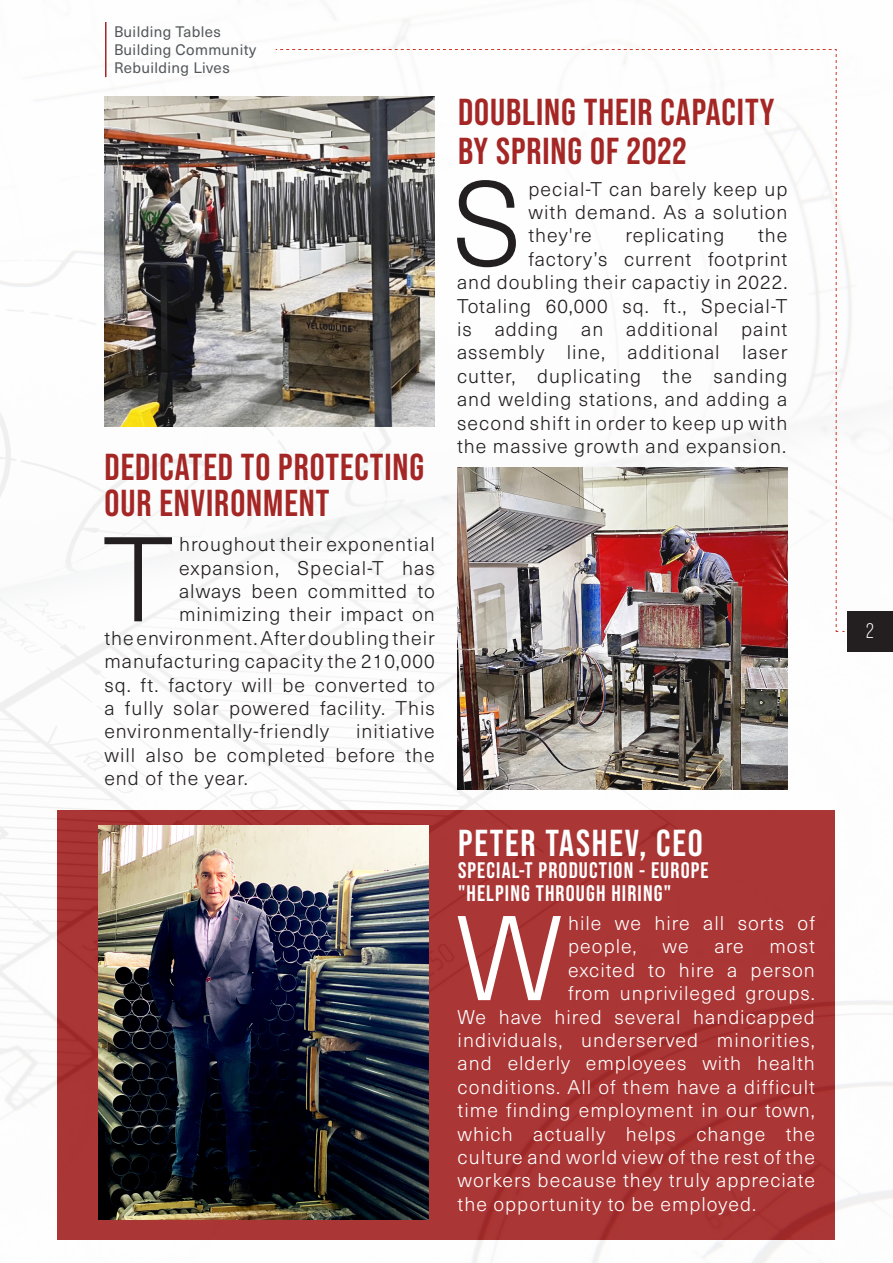
<style>
.page{position:relative;width:893px;height:1263px;background:#fff}
.page>*{position:absolute;margin:0;border:0;box-sizing:border-box;transform-origin:0 0}
.Left_Drop_Caps_3{font:300 118.05px "Neue Haas Unica W1 G";color:#231f20}
.Left_Drop_Caps_3-2{font:300 118.05px "Neue Haas Unica W1 G";color:#fff}
.Left{font:700 37.5px/36px "Bebas Neue Pro";letter-spacing:.025em;color:#a42625}
.t1{font:700 37.5px "Bebas Neue Pro";letter-spacing:.05em;color:#fff}
.t2{font:700 22.5px "Bebas Neue Pro";letter-spacing:.05em;color:#fff}
.t3{font:21px "Bebas Neue Pro";color:#fff}
.Left_Drop_Caps_3-3{font:300 19.5px/23.4px "Neue Haas Unica W1 G";letter-spacing:.05em;color:#231f20;text-align:justify}
.Left_Drop_Caps_3-4{font:300 19.5px/23.4px "Neue Haas Unica W1 G";letter-spacing:.05em;color:#fff}
.t4{font:15px/18px "Neue Haas Unica W1 G";letter-spacing:.025em;color:#525759}
</style>
<div class="page">
<img style="left:0;top:4px;width:893px;height:1259px">
<img style="left:99px;top:826px;width:330px;height:394px">
<div style="left:848px;top:611px;width:45px;height:41px;background:#231f20"></div>
<svg style="left:275px;top:49px;width:570px;height:583px"></svg>
<hr style="left:105px;top:22px;width:1px;height:55px;background:#a42625">
<p class="t4" style="left:114px;top:21px;width:144px">Building Tables<br>Building Community<br>Rebuilding Lives</p>
<p class="Left" style="left:105px;top:449px;width:321px">DEDICATED TO PROTECTING<br>OUR ENVIRONMENT</p>
<p class="Left_Drop_Caps_3" style="left:103px;top:494px;width:71px">T</p>
<p class="Left_Drop_Caps_3-3" style="left:179px;top:531px;width:257px">hroughout their exponential</p>
<p class="Left_Drop_Caps_3-3" style="left:179px;top:555px;width:257px">expansion, Special-T has</p>
<p class="Left_Drop_Caps_3-3" style="left:179px;top:578px;width:257px">always been committed to</p>
<p class="Left_Drop_Caps_3-3" style="left:179px;top:602px;width:257px">minimizing their impact on</p>
<p class="Left_Drop_Caps_3-3" style="left:104px;top:625px;width:332px">the environment. After doubling their</p>
<p class="Left_Drop_Caps_3-3" style="left:104px;top:648px;width:332px">manufacturing capacity the 210,000</p>
<p class="Left_Drop_Caps_3-3" style="left:104px;top:672px;width:332px">sq. ft. factory will be converted to</p>
<p class="Left_Drop_Caps_3-3" style="left:104px;top:695px;width:332px">a fully solar powered facility. This</p>
<p class="Left_Drop_Caps_3-3" style="left:104px;top:719px;width:226px">environmentally-friendly</p>
<p class="Left_Drop_Caps_3-3" style="left:104px;top:719px;width:332px;text-indent:252px">initiative will also be completed before the end of the year.</p>
<p class="Left" style="left:458px;top:92px;width:318px;line-height:39px">DOUBLING THEIR CAPACITY<br>BY SPRING OF 2022</p>
<p class="Left_Drop_Caps_3" style="left:452px;top:138px;width:72px">S</p>
<p class="Left_Drop_Caps_3-3" style="left:528px;top:176px;width:261px">pecial-T can barely keep up with demand. As a solution they're</p>
<p class="Left_Drop_Caps_3-3" style="left:457px;top:223px;width:332px;text-align:right">the<br>factory’s current footprint<br>and doubling their capactiy in 2022.<br>Totaling 60,000 sq. ft., Special-T is adding an additional paint assembly line, additional laser cutter, duplicating the sanding and welding stations, and adding a second shift in order to keep up with the massive growth and expansion.</p>
<p class="Left_Drop_Caps_3-3" style="left:625px;top:223px;width:100px">replicating</p>
<p class="t1" style="left:458px;top:821px;width:246px">PETER TASHEV, CEO</p>
<p class="t2" style="left:458px;top:857px;width:252px">SPECIAL-T PRODUCTION - EUROPE</p>
<p class="t2" style="left:458px;top:880px;width:214px">"HELPING THROUGH HIRING"</p>
<p class="Left_Drop_Caps_3-2" style="left:456px;top:872px;width:107px">W</p>
<p class="Left_Drop_Caps_3-4" style="left:568px;top:910px;width:248px">hile we hire all sorts of people,</p>
<p class="Left_Drop_Caps_3-4" style="left:663px;top:934px;width:28px">we</p>
<p class="Left_Drop_Caps_3-4" style="left:714px;top:934px;width:30px">are</p>
<p class="Left_Drop_Caps_3-4" style="left:769px;top:934px;width:47px">most</p>
<p class="Left_Drop_Caps_3-4" style="left:568px;top:957px;width:248px">excited to hire a person</p>
<p class="Left_Drop_Caps_3-4" style="left:568px;top:980px;width:248px">from unprivileged groups.</p>
<p class="Left_Drop_Caps_3-4" style="left:458px;top:1004px;width:359px">We have hired several handicapped</p>
<p class="Left_Drop_Caps_3-4" style="left:458px;top:1027px;width:359px">individuals, underserved minorities,</p>
<p class="Left_Drop_Caps_3-4" style="left:458px;top:1051px;width:359px">and elderly employees with health</p>
<p class="Left_Drop_Caps_3-4" style="left:458px;top:1074px;width:359px">conditions. All of them have a difficult</p>
<p class="Left_Drop_Caps_3-4" style="left:458px;top:1097px;width:359px">time finding employment in our town,</p>
<p class="Left_Drop_Caps_3-4" style="left:458px;top:1121px;width:359px">which actually helps change the</p>
<p class="Left_Drop_Caps_3-4" style="left:458px;top:1144px;width:359px">culture and world view of the rest of the</p>
<p class="Left_Drop_Caps_3-4" style="left:458px;top:1168px;width:359px">workers because they truly appreciate</p>
<p class="Left_Drop_Caps_3-4" style="left:458px;top:1191px;width:300px">the opportunity to be employed.</p>
<p class="t3" style="left:866px;top:619px;width:9px">2</p>
</div>
